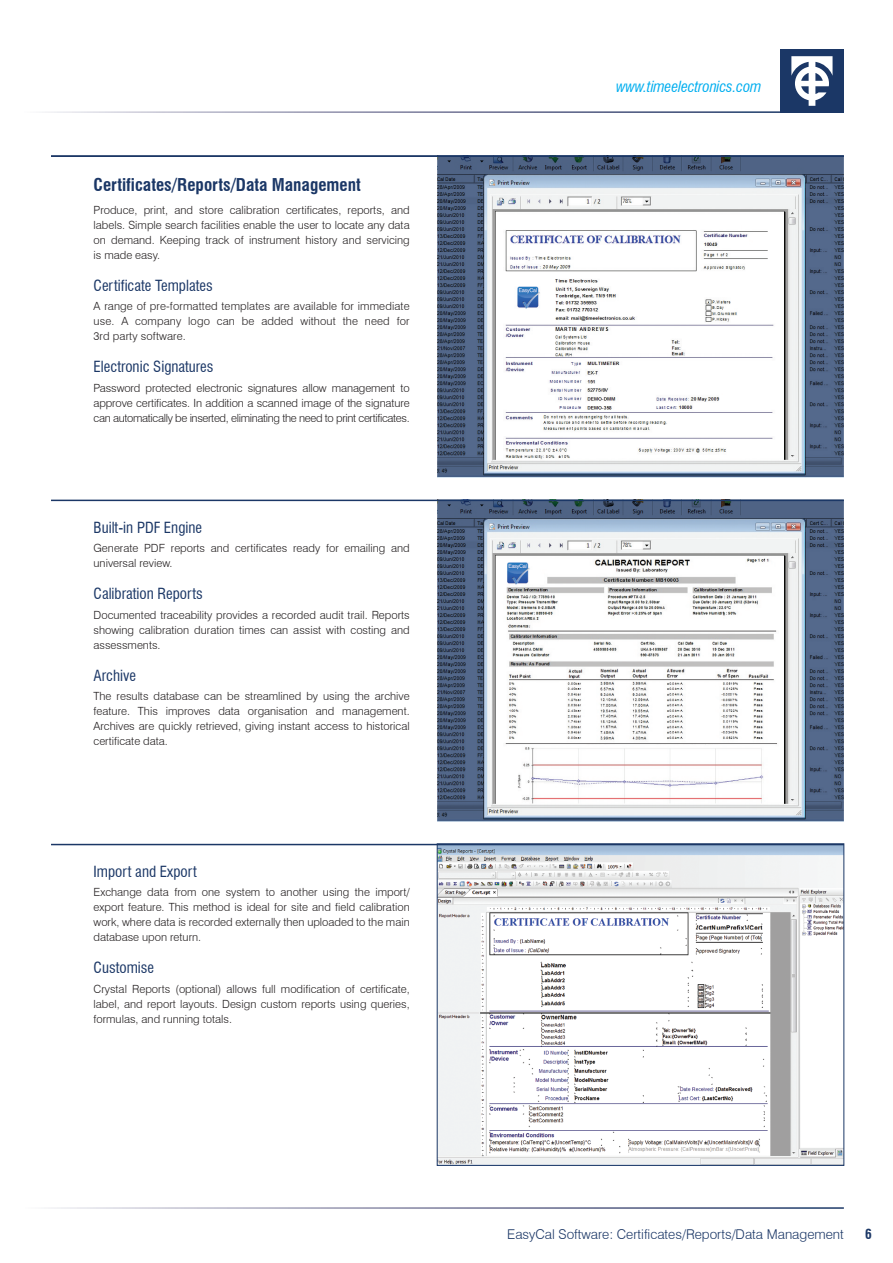
<style>
.page{position:relative;width:893px;height:1263px;background:#fff}
.page>*{position:absolute;margin:0;border:0;box-sizing:border-box;transform-origin:0 0}
.t1{font:700 condensed 17.25px "Swiss 721 BT";color:#1b3766}
.t2{font:condensed 15px "Swiss 721 BT";color:#1b3766}
.Sub_Head_L{font:italic condensed 15px "Swiss 721 BT";letter-spacing:-.01em;color:#00aeef}
.Foot_Text_R{font:300 13.5px "Swiss 721 BT";color:#1b3766}
.t3{font:700 condensed 13.5px "Swiss 721 BT";color:#1b3766}
.t4{font:300 11.25px/15px "Swiss 721 BT";color:#231f20;text-align:justify}
</style>
<div class="page">
<div style="left:780px;top:49px;width:64px;height:64px;background:#1b3766"></div>
<svg style="left:791px;top:56px;width:41px;height:50px"></svg>
<img style="left:439px;top:845px;width:403px;height:319px">
<svg style="left:437px;top:157px;width:407px;height:320px"></svg>
<svg style="left:437px;top:501px;width:407px;height:320px"></svg>
<hr style="left:51px;top:155px;width:793px;height:2px;background:#1b3766">
<hr style="left:51px;top:500px;width:793px;height:1px;background:#1b3766">
<hr style="left:51px;top:844px;width:793px;height:1px;background:#1b3766">
<p class="t1" style="left:94px;top:174px;width:269px">Certificates/Reports/Data Management</p>
<p class="t4" style="left:94px;top:202px;width:318px">Produce, print, and store calibration certificates, reports, and labels. Simple search facilities enable the user to locate any data on demand. Keeping track of instrument history and servicing is made easy.</p>
<p class="t2" style="left:94px;top:277px;width:121px">Certificate Templates</p>
<p class="t4" style="left:94px;top:299px;width:318px">A range of pre-formatted templates are available for immediate use. A company logo can be added without the need for 3rd party software.</p>
<p class="t2" style="left:94px;top:358px;width:122px">Electronic Signatures</p>
<p class="t4" style="left:94px;top:380px;width:318px">Password protected electronic signatures allow management to approve certificates. In addition a scanned image of the signature can automatically be inserted, eliminating the need to print certificates.</p>
<p class="t2" style="left:94px;top:519px;width:110px">Built-in PDF Engine</p>
<p class="t4" style="left:94px;top:541px;width:318px">Generate PDF reports and certificates ready for emailing and universal review.</p>
<p class="t2" style="left:94px;top:585px;width:111px">Calibration Reports</p>
<p class="t4" style="left:94px;top:607px;width:318px">Documented traceability provides a recorded audit trail. Reports showing calibration duration times can assist with costing and assessments.</p>
<p class="t2" style="left:94px;top:666px;width:44px">Archive</p>
<p class="t4" style="left:94px;top:688px;width:318px">The results database can be streamlined by using the archive feature. This improves data organisation and management.<br>Archives are quickly retrieved, giving instant access to historical certificate data.</p>
<p class="t2" style="left:94px;top:863px;width:105px">Import and Export</p>
<p class="t4" style="left:94px;top:885px;width:318px">Exchange data from one system to another using the import/ export feature. This method is ideal for site and field calibration work, where data is recorded externally then uploaded to the main database upon return.</p>
<p class="t2" style="left:94px;top:959px;width:62px">Customise</p>
<p class="t4" style="left:94px;top:981px;width:318px">Crystal Reports (optional) allows full modification of certificate, label, and report layouts. Design custom reports using queries, formulas, and running totals.</p>
<p class="Sub_Head_L" style="left:616px;top:78px;width:147px">www.timeelectronics.com</p>
<p class="Foot_Text_R" style="left:507px;top:1226px;width:338px">EasyCal Software: Certificates/Reports/Data Management</p>
<p class="t3" style="left:865px;top:1226px;width:8px">6</p>
</div>
